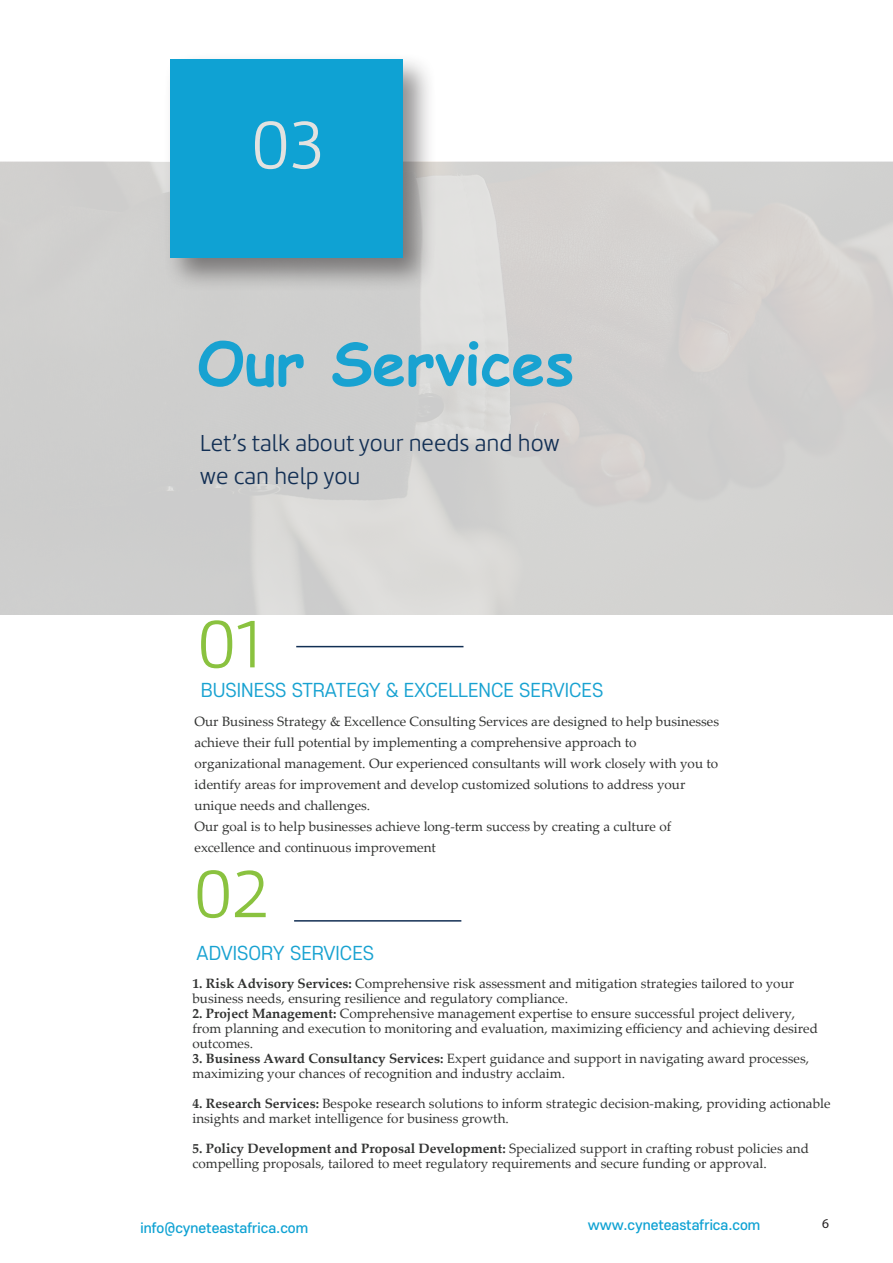
<style>
.page{position:relative;width:893px;height:1263px;background:#fff}
.page>*{position:absolute;margin:0;border:0;box-sizing:border-box;transform-origin:0 0}
.Title_02_Left{font:300 69px "Marine";color:#8ac23f}
.Title_02_Left-2{font:300 69px "Marine";color:#e2e2e0}
.Title_02_Left-3{font:700 60px "Comic Sans MS";color:#18a2d1}
.Intro_text_Left{font:300 24px/33px "Marine";color:#122f54}
.Intro_text_Left-2{font:18px "S Core Dream 4";color:#18a2d1}
.t1{font:13.5px/15px "Palatino Linotype";color:#323332}
.t2{font:500 13.5px "S Core Dream 5";color:#0fa2d3}
.t3{font:13.5px "Myriad Pro";color:#231f20}
.s1{font-weight:700}
</style>
<div class="page">
<div style="left:162px;top:52px;width:275px;height:240px;background:#231f20;opacity:.5"></div>
<div style="left:170px;top:60px;width:233px;height:198px;background:#0fa2d3"></div>
<hr style="left:296px;top:646px;width:167px;height:1px;background:#122f54">
<hr style="left:294px;top:920px;width:167px;height:1px;background:#122f54">
<p class="Title_02_Left-2" style="left:251px;top:103px;width:74px">03</p>
<p class="Title_02_Left-3" style="left:197px;top:319px;width:379px">Our Services</p>
<p class="Intro_text_Left" style="left:200px;top:426px;width:362px">Let’s talk about your needs and how we can help you</p>
<p class="Title_02_Left" style="left:197px;top:602px;width:65px">01</p>
<p class="Intro_text_Left-2" style="left:201px;top:677px;width:404px">BUSINESS STRATEGY &amp; EXCELLENCE SERVICES</p>
<p class="t1" style="left:195px;top:713px;width:526px">Our Business Strategy &amp; Excellence Consulting Services are designed to help businesses</p>
<p class="t1" style="left:195px;top:734px;width:443px">achieve their full potential by implementing a comprehensive approach to</p>
<p class="t1" style="left:195px;top:755px;width:525px">organizational management. Our experienced consultants will work closely with you to</p>
<p class="t1" style="left:195px;top:776px;width:492px">identify areas for improvement and develop customized solutions to address your</p>
<p class="t1" style="left:195px;top:797px;width:177px">unique needs and challenges.</p>
<p class="t1" style="left:195px;top:818px;width:478px">Our goal is to help businesses achieve long-term success by creating a culture of</p>
<p class="t1" style="left:195px;top:839px;width:243px">excellence and continuous improvement</p>
<p class="Title_02_Left" style="left:193px;top:852px;width:77px">02</p>
<p class="Intro_text_Left-2" style="left:197px;top:940px;width:179px">ADVISORY SERVICES</p>
<p class="t1" style="left:192px;top:975px;width:603px"><span class="s1">1. Risk Advisory Services:</span> Comprehensive risk assessment and mitigation strategies tailored to your business needs, ensuring resilience and regulatory compliance.</p>
<p class="t1" style="left:192px;top:1005px;width:627px"><span class="s1">2. Project Management:</span> Comprehensive management expertise to ensure successful project delivery, from planning and execution to monitoring and evaluation, maximizing efficiency and achieving desired outcomes.</p>
<p class="t1" style="left:192px;top:1050px;width:618px"><span class="s1">3. Business Award Consultancy Services:</span> Expert guidance and support in navigating award processes, maximizing your chances of recognition and industry acclaim.</p>
<p class="t1" style="left:192px;top:1095px;width:640px"><span class="s1">4. Research Services:</span> Bespoke research solutions to inform strategic decision-making, providing actionable insights and market intelligence for business growth.</p>
<p class="t1" style="left:192px;top:1140px;width:618px"><span class="s1">5. Policy Development and Proposal Development:</span> Specialized support in crafting robust policies and compelling proposals, tailored to meet regulatory requirements and secure funding or approval.</p>
<p class="t2" style="left:140px;top:1218px;width:169px">info@cyneteastafrica.com</p>
<p class="t2" style="left:588px;top:1214px;width:174px">www.cyneteastafrica.com</p>
<p class="t3" style="left:822px;top:1215px;width:8px">6</p>
</div>
